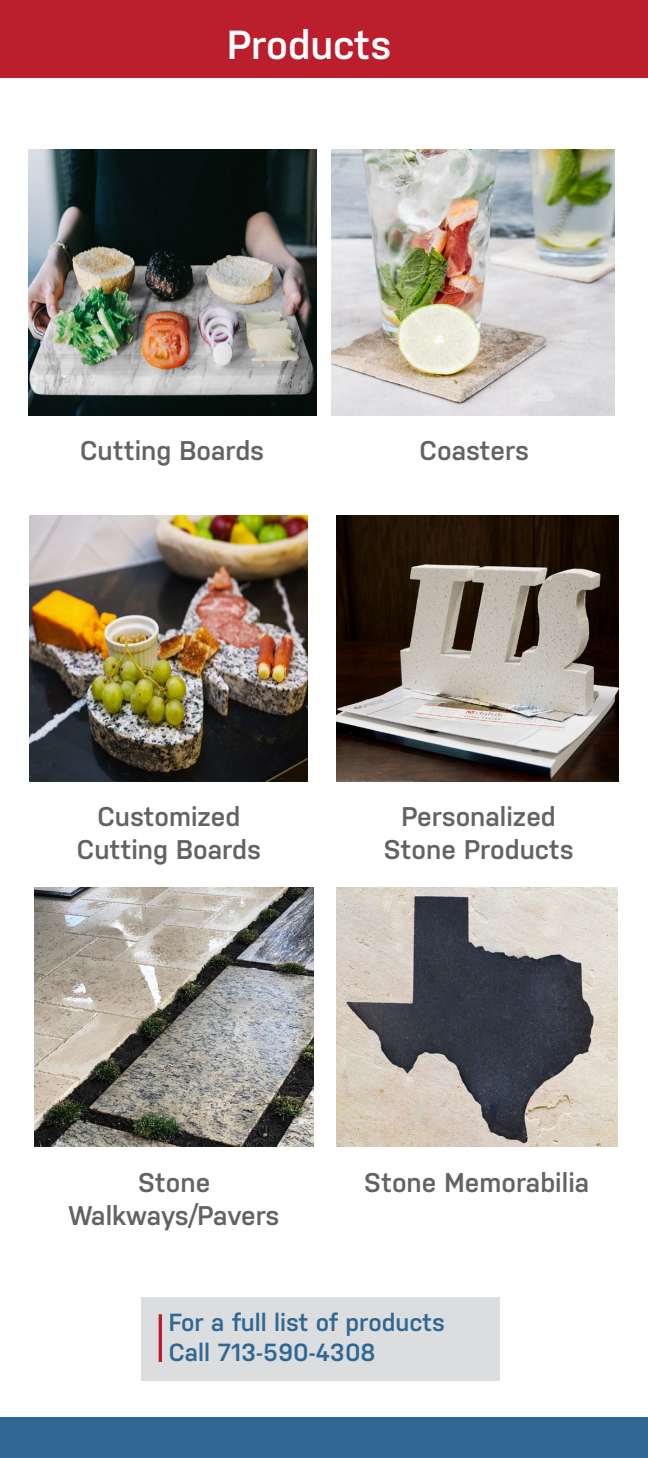
<style>
.page{position:relative;width:648px;height:1458px;background:#fff}
.page>*{position:absolute;margin:0;border:0;box-sizing:border-box;transform-origin:0 0}
.t1{font:600 40.5px "Nudista";color:#fff}
.t2{font:600 27px "Nudista";color:#636366}
.t3{font:600 24.75px "Nudista";color:#306893}
</style>
<div class="page">
<img style="left:336px;top:887px;width:281px;height:260px">
<img style="left:30px;top:516px;width:277px;height:265px">
<img style="left:28px;top:149px;width:288px;height:267px">
<img style="left:331px;top:149px;width:284px;height:267px">
<img style="left:35px;top:887px;width:279px;height:259px">
<img style="left:336px;top:515px;width:282px;height:266px">
<div style="left:0;top:0;width:648px;height:78px;background:#bb1f2d"></div>
<div style="left:0;top:1418px;width:648px;height:40px;background:#306893"></div>
<div style="left:141px;top:1298px;width:359px;height:83px;background:#dcdddf"></div>
<hr style="left:159px;top:1314px;width:3px;height:48px;background:#bb1f2d">
<p class="t1" style="left:227px;top:21px;width:166px">Products</p>
<p class="t2" style="left:80px;top:435px;width:186px">Cutting Boards</p>
<p class="t2" style="left:420px;top:435px;width:111px">Coasters</p>
<p class="t2" style="left:97px;top:801px;width:145px">Customized</p>
<p class="t2" style="left:77px;top:834px;width:186px">Cutting Boards</p>
<p class="t2" style="left:402px;top:801px;width:156px">Personalized</p>
<p class="t2" style="left:384px;top:834px;width:191px">Stone Products</p>
<p class="t2" style="left:138px;top:1167px;width:74px">Stone</p>
<p class="t2" style="left:69px;top:1200px;width:212px">Walkways/Pavers</p>
<p class="t2" style="left:364px;top:1167px;width:226px">Stone Memorabilia</p>
<p class="t3" style="left:169px;top:1308px;width:278px">For a full list of products</p>
<p class="t3" style="left:169px;top:1338px;width:208px">Call 713-590-4308</p>
</div>
